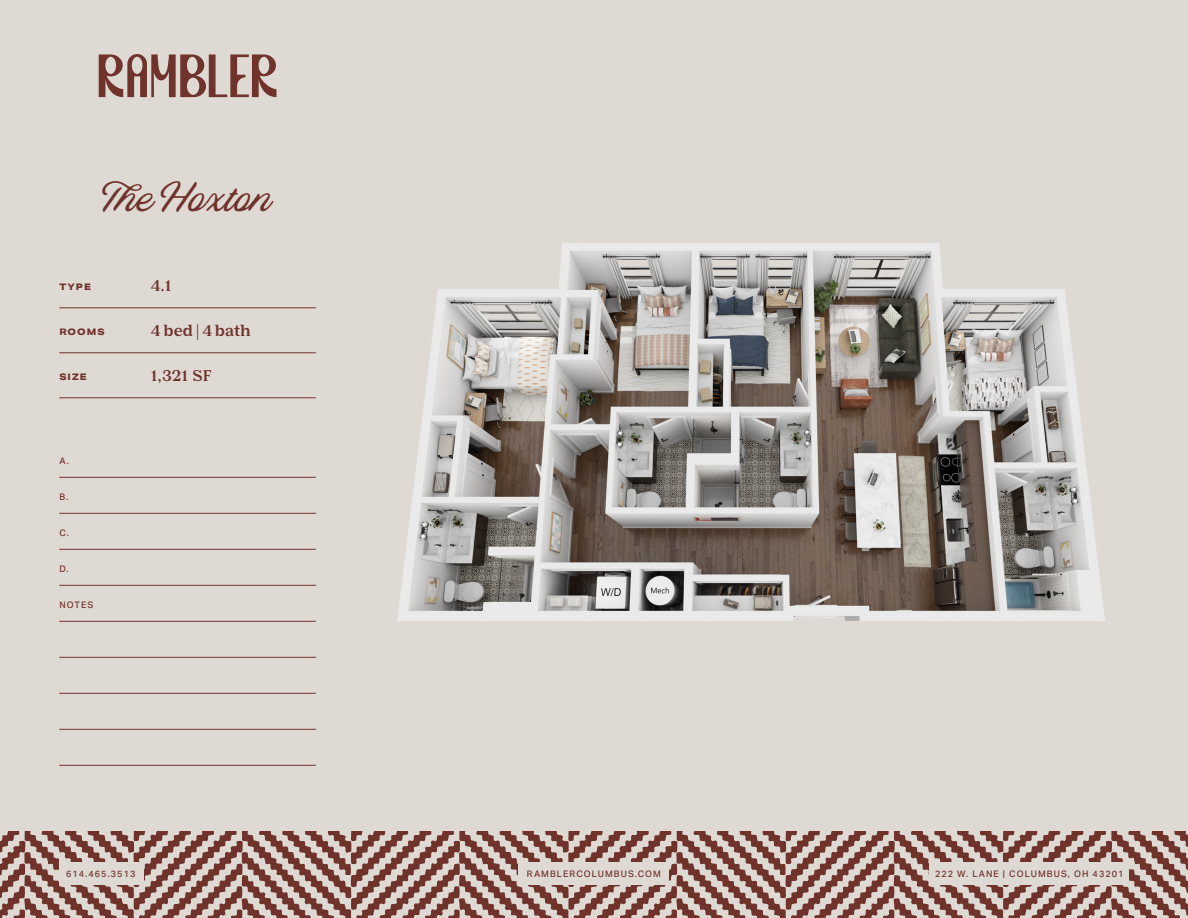
<style>
.page{position:relative;width:1188px;height:918px;background:#dedad3}
.page>*{position:absolute;margin:0;border:0;box-sizing:border-box;transform-origin:0 0}
.Heading_A{font:39px "Blackbike Rough";color:#70332b}
.Body{font:700 15px "Nib Pro";letter-spacing:.005em;color:#70332b}
.Body-2{font:500 9px "Aktiv Grotesk";letter-spacing:.12em;color:#70332b}
.Body-3{font:800 9px "Aktiv Grotesk Ex";letter-spacing:.12em;color:#70332b}
</style>
<div class="page">
<svg style="left:0;top:832px;width:1188px;height:86px"></svg>
<svg style="left:99px;top:54px;width:177px;height:43px"></svg>
<div style="left:519px;top:862px;width:150px;height:23px;background:#dedad3"></div>
<div style="left:59px;top:862px;width:85px;height:23px;background:#dedad3"></div>
<div style="left:929px;top:862px;width:199px;height:23px;background:#dedad3"></div>
<img style="left:397px;top:243px;width:708px;height:378px">
<hr style="left:59px;top:308px;width:257px;height:1px;background:#70332b">
<hr style="left:59px;top:353px;width:257px;height:1px;background:#70332b">
<hr style="left:59px;top:398px;width:257px;height:1px;background:#70332b">
<hr style="left:59px;top:477px;width:257px;height:1px;background:#70332b">
<hr style="left:59px;top:513px;width:257px;height:1px;background:#70332b">
<hr style="left:59px;top:549px;width:257px;height:1px;background:#70332b">
<hr style="left:59px;top:585px;width:257px;height:1px;background:#70332b">
<hr style="left:59px;top:621px;width:257px;height:1px;background:#70332b">
<hr style="left:59px;top:657px;width:257px;height:1px;background:#70332b">
<hr style="left:59px;top:693px;width:257px;height:1px;background:#70332b">
<hr style="left:59px;top:729px;width:257px;height:1px;background:#70332b">
<hr style="left:59px;top:765px;width:257px;height:1px;background:#70332b">
<p class="Heading_A" style="left:103px;top:174px;width:171px">The Hoxton</p>
<p class="Body-3" style="left:59px;top:281px;width:33px">TYPE</p>
<p class="Body" style="left:151px;top:275px;width:22px">4.1</p>
<p class="Body-3" style="left:59px;top:326px;width:47px">ROOMS</p>
<p class="Body" style="left:151px;top:320px;width:102px">4 bed | 4 bath</p>
<p class="Body-3" style="left:59px;top:371px;width:29px">SIZE</p>
<p class="Body" style="left:151px;top:365px;width:63px">1,321 SF</p>
<p class="Body-2" style="left:59px;top:455px;width:11px">A.</p>
<p class="Body-2" style="left:59px;top:491px;width:10px">B.</p>
<p class="Body-2" style="left:59px;top:527px;width:11px">C.</p>
<p class="Body-2" style="left:59px;top:563px;width:11px">D.</p>
<p class="Body-2" style="left:59px;top:599px;width:36px">NOTES</p>
<p class="Body-2" style="left:66px;top:869px;width:71px">614.465.3513</p>
<p class="Body-2" style="left:527px;top:869px;width:136px">RAMBLERCOLUMBUS.COM</p>
<p class="Body-2" style="left:935px;top:869px;width:190px">222 W. LANE | COLUMBUS, OH 43201</p>
</div>
